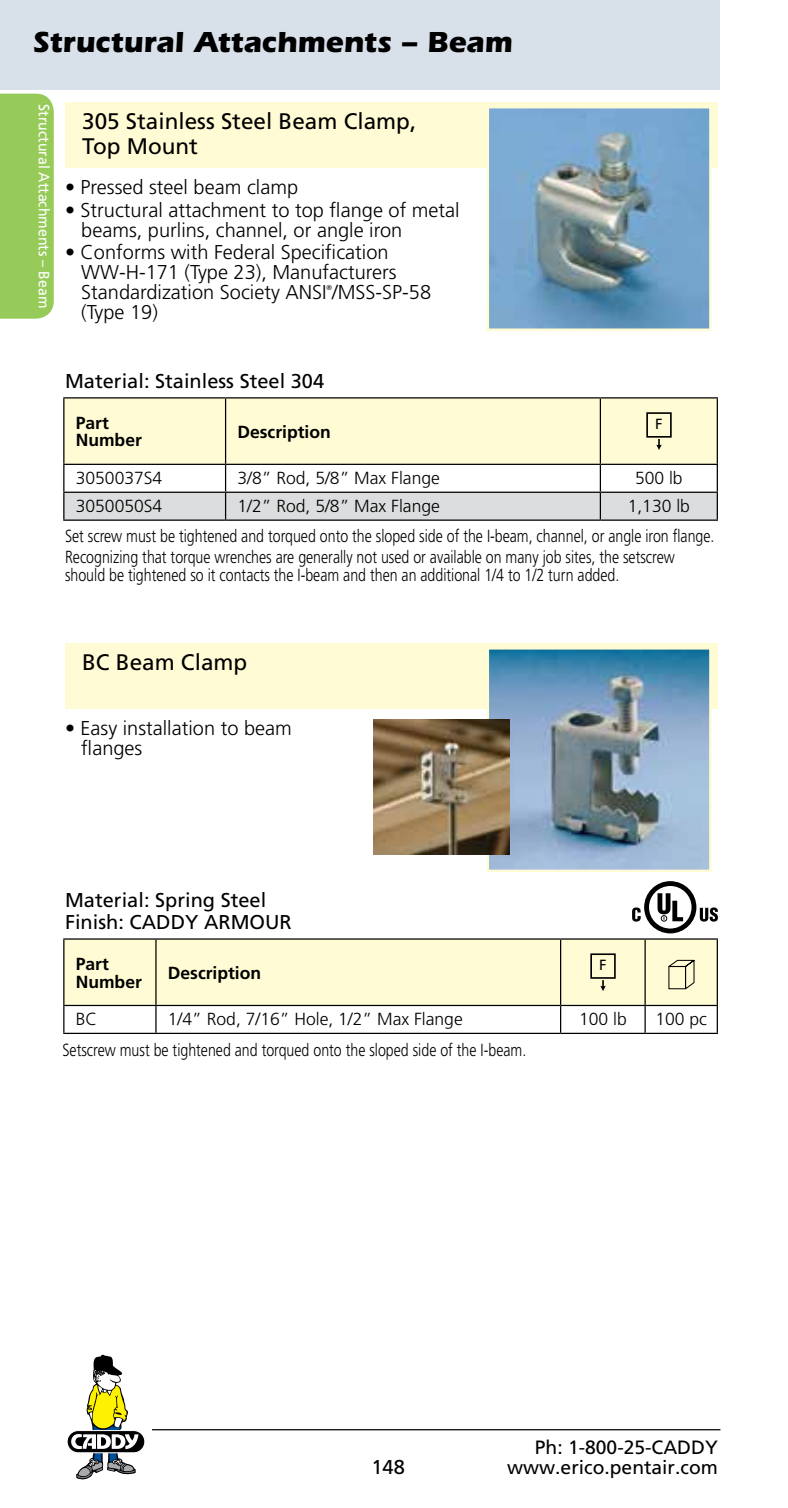
<style>
.page{position:relative;width:788px;height:1508px;background:#fff}
.page>*{position:absolute;margin:0;border:0;box-sizing:border-box;transform-origin:0 0}
.t1{font:700 30px "ITC Eras Std";color:#000}
.t2{font:22.5px/25px "Frutiger LT Std";color:#000}
.t3{font:300 20px/20px "Frutiger LT Std";color:#000}
.t4{font:20px/22.5px "Frutiger LT Std";color:#000}
.t5{font:19.25px/20px "Frutiger LT Std";color:#000;text-align:right}
.t6{font:300 17.5px/21px "Frutiger LT Std";color:#000;scale:.81 1}
.t7{font:300 17.5px "Frutiger LT Std";color:#000}
.t8{font:700 17.5px/17.5px "Frutiger LT Std";color:#000}
.t9{font:15px "Frutiger LT Std";color:#fff;scale:.94 1}
.t10{font:14.75px "Frutiger LT Std";color:#000}
.t11{font:300 7px "Frutiger LT Std";color:#000}
</style>
<div class="page">
<div style="left:0;top:0;width:720px;height:90px;background:#d8e0ea"></div>
<hr style="left:152px;top:1429px;width:568px;height:1px;background:#000">
<svg style="left:67px;top:1354px;width:78px;height:126px"></svg>
<div style="left:0;top:94px;width:54px;height:225px;background:#97cb59"></div>
<div style="left:65px;top:102px;width:653px;height:65px;background:#fffcd5"></div>
<img style="left:489px;top:109px;width:219px;height:219px">
<div style="left:486px;top:106px;width:225px;height:225px;border:2px solid #fffcd5"></div>
<hr style="left:63px;top:397px;width:162px;height:1px;background:#000">
<hr style="left:225px;top:397px;width:375px;height:1px;background:#000">
<hr style="left:600px;top:397px;width:117px;height:1px;background:#000">
<hr style="left:716px;top:398px;width:2px;height:66px;background:#000">
<hr style="left:716px;top:465px;width:2px;height:26px;background:#000">
<hr style="left:63px;top:519px;width:162px;height:2px;background:#000">
<hr style="left:225px;top:519px;width:375px;height:2px;background:#000">
<hr style="left:716px;top:493px;width:2px;height:26px;background:#000">
<hr style="left:600px;top:519px;width:117px;height:2px;background:#000">
<svg style="left:63px;top:398px;width:654px;height:122px"></svg>
<div style="left:646px;top:412px;width:25px;height:26px;border:2px solid #000"></div>
<div style="left:65px;top:643px;width:653px;height:65px;background:#fffcd5"></div>
<img style="left:489px;top:650px;width:219px;height:219px">
<div style="left:486px;top:647px;width:225px;height:225px;border:2px solid #fffcd5"></div>
<img style="left:374px;top:719px;width:135px;height:135px">
<svg style="left:632px;top:881px;width:86px;height:52px"></svg>
<hr style="left:63px;top:938px;width:93px;height:1px;background:#000">
<hr style="left:156px;top:938px;width:404px;height:1px;background:#000">
<hr style="left:560px;top:938px;width:85px;height:1px;background:#000">
<hr style="left:645px;top:938px;width:73px;height:1px;background:#000">
<hr style="left:716px;top:939px;width:2px;height:66px;background:#000">
<hr style="left:645px;top:1005px;width:73px;height:1px;background:#000">
<hr style="left:63px;top:1032px;width:93px;height:2px;background:#000">
<hr style="left:156px;top:1032px;width:404px;height:2px;background:#000">
<hr style="left:560px;top:1032px;width:85px;height:2px;background:#000">
<hr style="left:716px;top:1006px;width:2px;height:26px;background:#000">
<hr style="left:645px;top:1032px;width:73px;height:2px;background:#000">
<svg style="left:63px;top:939px;width:654px;height:94px"></svg>
<h1 class="t1" style="left:32px;top:24px;width:481px">Structural Attachments – Beam</h1>
<p class="t9" style="left:53px;top:104px;width:218px;rotate:90deg">Structural Attachments – Beam</p>
<p class="t2" style="left:82px;top:109px;width:335px">305 Stainless Steel Beam Clamp,<br>Top Mount</p>
<p class="t3" style="left:65px;top:177px;width:234px">• Pressed steel beam clamp</p>
<p class="t3" style="left:81px;top:200px;width:380px;text-indent:-16px">• Structural attachment to top flange of metal beams, purlins, channel, or angle iron</p>
<p class="t3" style="left:81px;top:242px;width:351px;text-indent:-16px">• Conforms with Federal Specification<br>WW-H-171 (Type 23), Manufacturers<br>Standardization Society ANSI /MSS-SP-58</p>
<p class="t11" style="left:326px;top:284px;width:7px">®</p>
<p class="t3" style="left:81px;top:302px;width:78px">(Type 19)</p>
<p class="t4" style="left:65px;top:370px;width:261px">Material: Stainless Steel 304</p>
<p class="t8" style="left:76px;top:414px;width:68px">Part<br>Number</p>
<p class="t8" style="left:237px;top:423px;width:95px">Description</p>
<p class="t10" style="left:655px;top:415px;width:9px">F</p>
<p class="t7" style="left:76px;top:468px;width:88px">3050037S4</p>
<p class="t7" style="left:237px;top:468px;width:204px">3/8” Rod, 5/8” Max Flange</p>
<p class="t7" style="left:635px;top:468px;width:49px">500 lb</p>
<p class="t7" style="left:76px;top:496px;width:88px">3050050S4</p>
<p class="t7" style="left:237px;top:496px;width:204px">1/2” Rod, 5/8” Max Flange</p>
<p class="t7" style="left:627px;top:496px;width:64px">1,130 lb</p>
<p class="t6" style="left:65px;top:526px;width:803px">Set screw must be tightened and torqued onto the sloped side of the I-beam, channel, or angle iron flange.<br>Recognizing that torque wrenches are generally not used or available on many job sites, the setscrew</p>
<p class="t6" style="left:65px;top:564px;width:686px">should be tightened so it contacts the I-beam and then an additional 1/4 to 1/2 turn added.</p>
<p class="t2" style="left:82px;top:649px;width:167px">BC Beam Clamp</p>
<p class="t3" style="left:81px;top:718px;width:212px;text-indent:-16px">• Easy installation to beam flanges</p>
<p class="t4" style="left:65px;top:888px;width:228px">Material: Spring Steel<br>Finish: CADDY ARMOUR</p>
<p class="t8" style="left:76px;top:955px;width:68px">Part<br>Number</p>
<p class="t8" style="left:168px;top:964px;width:95px">Description</p>
<p class="t10" style="left:599px;top:956px;width:9px">F</p>
<p class="t7" style="left:76px;top:1009px;width:23px">BC</p>
<p class="t7" style="left:168px;top:1009px;width:296px">1/4” Rod, 7/16” Hole, 1/2” Max Flange</p>
<p class="t7" style="left:579px;top:1009px;width:49px">100 lb</p>
<p class="t7" style="left:655px;top:1009px;width:53px">100 pc</p>
<p class="t6" style="left:63px;top:1040px;width:574px">Setscrew must be tightened and torqued onto the sloped side of the I-beam.</p>
<p class="t4" style="left:371px;top:1455px;width:35px">148</p>
<p class="t5" style="left:507px;top:1437px;width:212px">Ph: 1-800-25-CADDY www.erico.pentair.com</p>
</div>
